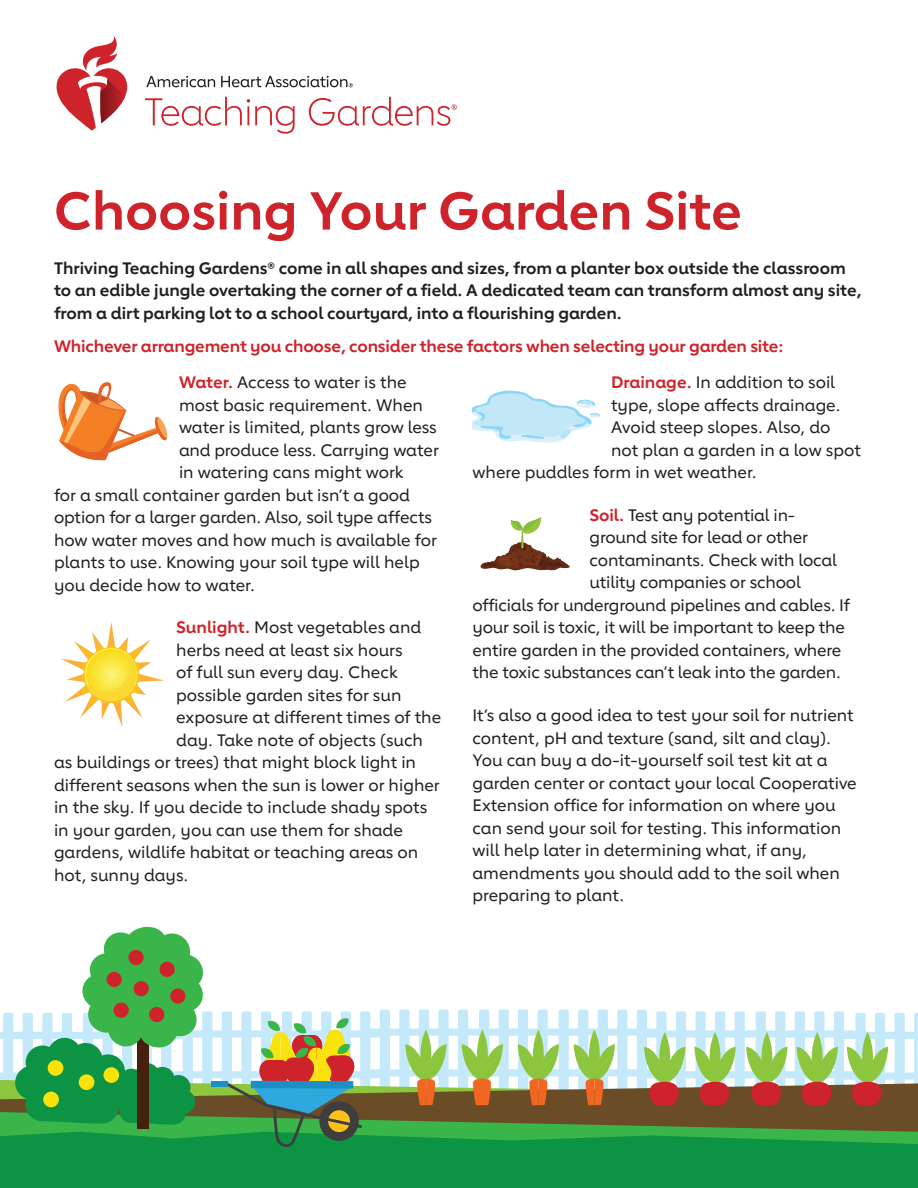
<style>
.page{position:relative;width:918px;height:1188px;background:#fff}
.page>*{position:absolute;margin:0;border:0;box-sizing:border-box;transform-origin:0 0}
._01_head___H1{font:700 52.5px "Lub Dub";color:#ce232a}
._04_body___P{font:500 16.5px/22.5px "Lub Dub";color:#231f20}
._02_intro___P{font:700 16.5px/22.5px "Lub Dub";color:#231f20}
._03_intro_red___P{font:700 16.5px "Lub Dub";letter-spacing:-.01em;color:#ce232a}
.s1{font-weight:700;color:#ce232a}
</style>
<div class="page">
<div style="left:0;top:1156px;width:918px;height:32px;background:#0d9344"></div>
<svg style="left:0;top:926px;width:918px;height:230px"></svg>
<svg style="left:56px;top:36px;width:72px;height:95px"></svg>
<svg style="left:146px;top:76px;width:69px;height:11px"></svg>
<svg style="left:221px;top:76px;width:132px;height:11px"></svg>
<svg style="left:145px;top:97px;width:150px;height:37px"></svg>
<svg style="left:309px;top:97px;width:148px;height:29px"></svg>
<svg style="left:58px;top:382px;width:110px;height:79px"></svg>
<svg style="left:472px;top:391px;width:128px;height:52px"></svg>
<svg style="left:481px;top:517px;width:89px;height:54px"></svg>
<svg style="left:61px;top:622px;width:103px;height:105px"></svg>
<h1 class="_01_head___H1" style="left:54px;top:179px;width:689px">Choosing Your Garden Site</h1>
<p class="_02_intro___P" style="left:54px;top:256px;width:809px">Thriving Teaching Gardens® come in all shapes and sizes, from a planter box outside the classroom to an edible jungle overtaking the corner of a field. A dedicated team can transform almost any site, from a dirt parking lot to a school courtyard, into a flourishing garden.</p>
<p class="_03_intro_red___P" style="left:54px;top:336px;width:731px">Whichever arrangement you choose, consider these factors when selecting your garden site:</p>
<p class="_04_body___P" style="left:179px;top:371px;width:229px"><span class="s1">Water.</span> Access to water is the</p>
<p class="_04_body___P" style="left:179px;top:393px;width:245px">most basic requirement. When</p>
<p class="_04_body___P" style="left:179px;top:416px;width:259px">water is limited, plants grow less</p>
<p class="_04_body___P" style="left:179px;top:438px;width:261px">and produce less. Carrying water</p>
<p class="_04_body___P" style="left:179px;top:461px;width:226px">in watering cans might work</p>
<p class="_04_body___P" style="left:54px;top:483px;width:357px">for a small container garden but isn’t a good</p>
<p class="_04_body___P" style="left:54px;top:506px;width:380px">option for a larger garden. Also, soil type affects</p>
<p class="_04_body___P" style="left:54px;top:528px;width:384px">how water moves and how much is available for</p>
<p class="_04_body___P" style="left:54px;top:551px;width:367px">plants to use. Knowing your soil type will help</p>
<p class="_04_body___P" style="left:54px;top:573px;width:203px">you decide how to water.</p>
<p class="_04_body___P" style="left:176px;top:616px;width:246px"><span class="s1">Sunlight.</span> Most vegetables and</p>
<p class="_04_body___P" style="left:176px;top:639px;width:228px">herbs need at least six hours</p>
<p class="_04_body___P" style="left:176px;top:661px;width:223px">of full sun every day. Check</p>
<p class="_04_body___P" style="left:176px;top:684px;width:227px">possible garden sites for sun</p>
<p class="_04_body___P" style="left:176px;top:706px;width:266px">exposure at different times of the</p>
<p class="_04_body___P" style="left:176px;top:729px;width:248px">day. Take note of objects (such</p>
<p class="_04_body___P" style="left:54px;top:751px;width:364px">as buildings or trees) that might block light in</p>
<p class="_04_body___P" style="left:54px;top:774px;width:387px">different seasons when the sun is lower or higher</p>
<p class="_04_body___P" style="left:54px;top:796px;width:375px">in the sky. If you decide to include shady spots</p>
<p class="_04_body___P" style="left:54px;top:819px;width:350px">in your garden, you can use them for shade</p>
<p class="_04_body___P" style="left:54px;top:841px;width:366px">gardens, wildlife habitat or teaching areas on</p>
<p class="_04_body___P" style="left:54px;top:864px;width:136px">hot, sunny days.</p>
<p class="_04_body___P" style="left:611px;top:371px;width:226px"><span class="s1">Drainage.</span> In addition to soil</p>
<p class="_04_body___P" style="left:611px;top:393px;width:231px">type, slope affects drainage.</p>
<p class="_04_body___P" style="left:611px;top:416px;width:221px">Avoid steep slopes. Also, do</p>
<p class="_04_body___P" style="left:611px;top:438px;width:251px">not plan a garden in a low spot</p>
<p class="_04_body___P" style="left:472px;top:461px;width:286px">where puddles form in wet weather.</p>
<p class="_04_body___P" style="left:590px;top:504px;width:207px"><span class="s1">Soil.</span> Test any potential in-</p>
<p class="_04_body___P" style="left:590px;top:526px;width:220px">ground site for lead or other</p>
<p class="_04_body___P" style="left:590px;top:549px;width:249px">contaminants. Check with local</p>
<p class="_04_body___P" style="left:590px;top:571px;width:213px">utility companies or school</p>
<p class="_04_body___P" style="left:472px;top:594px;width:379px">officials for underground pipelines and cables. If</p>
<p class="_04_body___P" style="left:472px;top:616px;width:374px">your soil is toxic, it will be important to keep the</p>
<p class="_04_body___P" style="left:472px;top:639px;width:371px">entire garden in the provided containers, where</p>
<p class="_04_body___P" style="left:472px;top:661px;width:370px">the toxic substances can’t leak into the garden.</p>
<p class="_04_body___P" style="left:472px;top:704px;width:386px">It’s also a good idea to test your soil for nutrient content, pH and texture (sand, silt and clay).<br>You can buy a do-it-yourself soil test kit at a garden center or contact your local Cooperative Extension office for information on where you can send your soil for testing. This information will help later in determining what, if any, amendments you should add to the soil when preparing to plant.</p>
</div>
